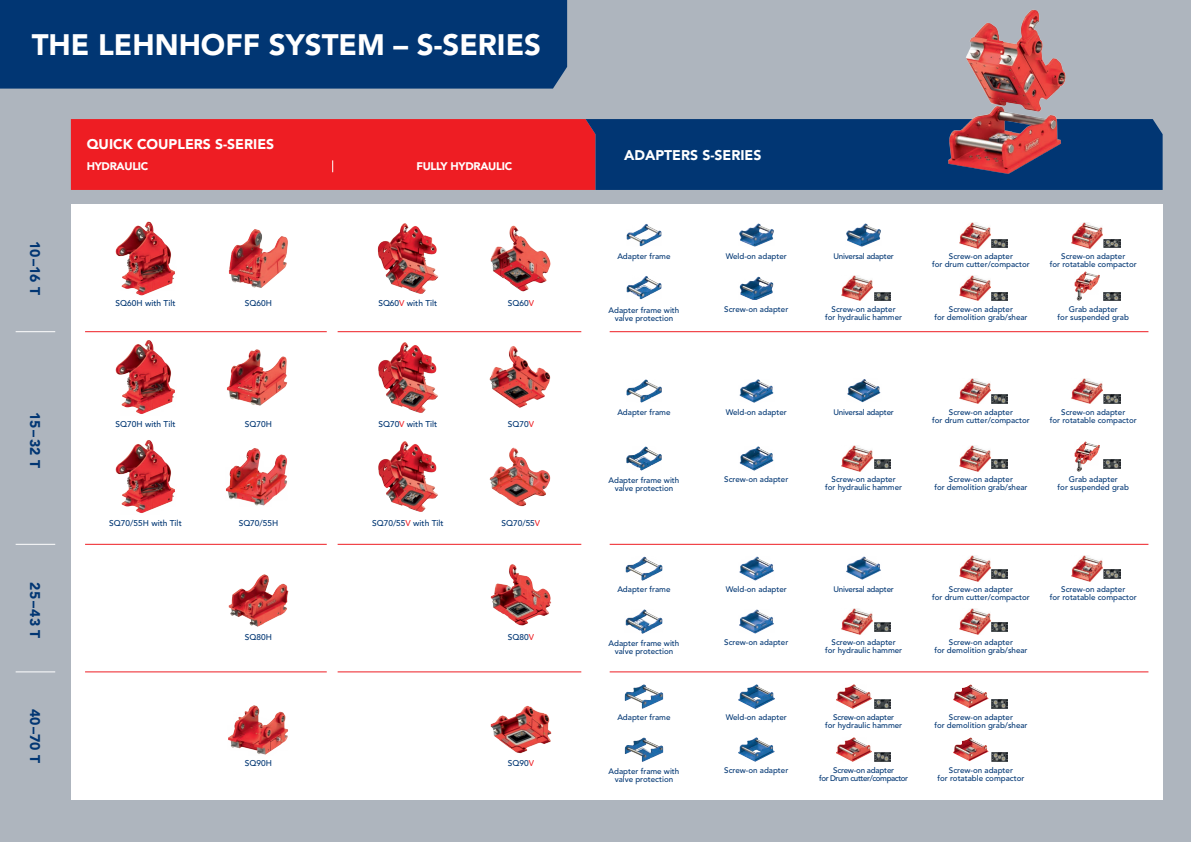
<style>
.page{position:relative;width:1191px;height:842px;background:#aeb5be}
.page>*{position:absolute;margin:0;border:0;box-sizing:border-box;transform-origin:0 0}
.t1{font:900 29.4px "Avenir LT Std";color:#fff}
.t2{font:900 14px "Avenir LT Std";color:#fff}
.t3{font:900 14px "Avenir LT Std";color:#013673}
.t4{font:900 11px "Avenir LT Std";letter-spacing:-.025em;color:#fff}
.t5{font:500 8.4px "Avenir LT Std";color:#013673}
.t6{font:500 8px/8px "Avenir LT Std";color:#013673;text-align:center}
.t7{font:500 8px "Avenir LT Std";letter-spacing:-.025em;color:#013673}
.t8{font:500 8px/8px "Avenir LT Std";letter-spacing:-.05em;color:#013673;text-align:center}
.s1{color:#ee1d23}
</style>
<div class="page">
<div style="left:71px;top:204px;width:1091px;height:595px;background:#fff"></div>
<div style="left:0;top:0;width:567px;height:89px;background:#013673"></div>
<div style="left:595px;top:119px;width:567px;height:71px;background:#013673"></div>
<hr style="left:16px;top:544px;width:39px;height:1px;background:#fff">
<hr style="left:16px;top:671px;width:39px;height:1px;background:#fff">
<hr style="left:85px;top:331px;width:496px;height:1px;background:#ee1d23">
<hr style="left:609px;top:331px;width:539px;height:1px;background:#ee1d23">
<hr style="left:85px;top:671px;width:496px;height:1px;background:#ee1d23">
<hr style="left:609px;top:671px;width:539px;height:1px;background:#ee1d23">
<img style="left:906px;top:9px;width:212px;height:171px">
<hr style="left:85px;top:544px;width:496px;height:1px;background:#ee1d23">
<hr style="left:609px;top:544px;width:539px;height:1px;background:#ee1d23">
<hr style="left:16px;top:331px;width:39px;height:1px;background:#fff">
<img style="left:228px;top:574px;width:61px;height:53px">
<img style="left:490px;top:564px;width:62px;height:62px">
<img style="left:490px;top:706px;width:62px;height:48px">
<img style="left:228px;top:705px;width:61px;height:50px">
<img style="left:228px;top:229px;width:60px;height:59px">
<img style="left:115px;top:221px;width:60px;height:74px">
<img style="left:490px;top:225px;width:61px;height:67px">
<img style="left:377px;top:223px;width:62px;height:71px">
<img style="left:226px;top:349px;width:62px;height:57px">
<img style="left:226px;top:448px;width:62px;height:58px">
<img style="left:115px;top:340px;width:60px;height:74px">
<img style="left:115px;top:440px;width:60px;height:73px">
<img style="left:489px;top:346px;width:62px;height:62px">
<img style="left:489px;top:447px;width:62px;height:60px">
<img style="left:378px;top:342px;width:60px;height:71px">
<img style="left:378px;top:441px;width:60px;height:71px">
<img style="left:874px;top:292px;width:16px;height:9px">
<img style="left:842px;top:275px;width:31px;height:26px">
<img style="left:959px;top:275px;width:31px;height:26px">
<img style="left:991px;top:292px;width:17px;height:9px">
<img style="left:1074px;top:271px;width:25px;height:30px">
<img style="left:1103px;top:292px;width:17px;height:9px">
<img style="left:626px;top:276px;width:36px;height:24px">
<img style="left:739px;top:276px;width:35px;height:24px">
<img style="left:959px;top:222px;width:31px;height:26px">
<img style="left:991px;top:239px;width:17px;height:9px">
<img style="left:1071px;top:222px;width:31px;height:26px">
<img style="left:1103px;top:239px;width:17px;height:9px">
<img style="left:626px;top:224px;width:36px;height:23px">
<img style="left:739px;top:223px;width:35px;height:24px">
<img style="left:846px;top:223px;width:35px;height:24px">
<img style="left:1103px;top:395px;width:17px;height:9px">
<img style="left:1071px;top:378px;width:31px;height:26px">
<img style="left:959px;top:378px;width:31px;height:26px">
<img style="left:991px;top:395px;width:17px;height:9px">
<img style="left:626px;top:379px;width:36px;height:24px">
<img style="left:739px;top:379px;width:35px;height:24px">
<img style="left:847px;top:379px;width:34px;height:24px">
<img style="left:874px;top:459px;width:16px;height:9px">
<img style="left:842px;top:445px;width:31px;height:26px">
<img style="left:1103px;top:459px;width:17px;height:9px">
<img style="left:1074px;top:441px;width:25px;height:30px">
<img style="left:959px;top:445px;width:31px;height:26px">
<img style="left:991px;top:459px;width:17px;height:9px">
<img style="left:739px;top:446px;width:35px;height:24px">
<img style="left:626px;top:447px;width:36px;height:23px">
<img style="left:991px;top:569px;width:17px;height:9px">
<img style="left:959px;top:555px;width:31px;height:26px">
<img style="left:1103px;top:569px;width:17px;height:9px">
<img style="left:1071px;top:555px;width:31px;height:26px">
<img style="left:625px;top:556px;width:37px;height:24px">
<img style="left:739px;top:557px;width:35px;height:23px">
<img style="left:846px;top:556px;width:35px;height:24px">
<img style="left:874px;top:622px;width:16px;height:9px">
<img style="left:842px;top:608px;width:31px;height:26px">
<img style="left:991px;top:622px;width:17px;height:9px">
<img style="left:959px;top:608px;width:31px;height:26px">
<img style="left:625px;top:609px;width:37px;height:24px">
<img style="left:739px;top:609px;width:35px;height:24px">
<img style="left:874px;top:699px;width:16px;height:9px">
<img style="left:836px;top:684px;width:35px;height:24px">
<img style="left:953px;top:684px;width:35px;height:24px">
<img style="left:991px;top:699px;width:17px;height:9px">
<img style="left:624px;top:684px;width:39px;height:25px">
<img style="left:738px;top:684px;width:37px;height:25px">
<img style="left:953px;top:737px;width:35px;height:24px">
<img style="left:991px;top:752px;width:17px;height:9px">
<img style="left:874px;top:752px;width:16px;height:9px">
<img style="left:836px;top:737px;width:35px;height:24px">
<img style="left:624px;top:737px;width:39px;height:25px">
<img style="left:738px;top:737px;width:36px;height:25px">
<svg style="left:327px;top:331px;width:11px;height:342px"></svg>
<div style="left:71px;top:119px;width:524px;height:71px;background:#ee1d23"></div>
<h1 class="t1" style="left:32px;top:27px;width:511px">THE LEHNHOFF SYSTEM – S-SERIES</h1>
<h2 class="t3" style="left:43px;top:241px;width:56px;rotate:90deg">10–16 T</h2>
<h2 class="t3" style="left:43px;top:412px;width:57px;rotate:90deg">15–32 T</h2>
<h2 class="t3" style="left:43px;top:582px;width:57px;rotate:90deg">25–43 T</h2>
<h2 class="t3" style="left:43px;top:709px;width:56px;rotate:90deg">40–70 T</h2>
<h2 class="t2" style="left:87px;top:136px;width:189px">QUICK COUPLERS S-SERIES</h2>
<h3 class="t4" style="left:87px;top:160px;width:63px">HYDRAULIC</h3>
<h3 class="t4" style="left:416px;top:160px;width:97px">FULLY HYDRAULIC</h3>
<p class="t5" style="left:116px;top:298px;width:61px">SQ60H with Tilt</p>
<p class="t5" style="left:245px;top:298px;width:29px">SQ60H</p>
<p class="t5" style="left:378px;top:298px;width:60px">SQ60<span class="s1">V</span> with Tilt</p>
<p class="t5" style="left:508px;top:298px;width:28px">SQ60<span class="s1">V</span></p>
<p class="t5" style="left:116px;top:419px;width:61px">SQ70H with Tilt</p>
<p class="t5" style="left:109px;top:518px;width:74px">SQ70/55H with Tilt</p>
<p class="t5" style="left:245px;top:419px;width:29px">SQ70H</p>
<p class="t5" style="left:239px;top:518px;width:41px">SQ70/55H</p>
<p class="t5" style="left:378px;top:419px;width:60px">SQ70<span class="s1">V</span> with Tilt</p>
<p class="t5" style="left:372px;top:518px;width:73px">SQ70/55<span class="s1">V</span> with Tilt</p>
<p class="t5" style="left:508px;top:419px;width:28px">SQ70<span class="s1">V</span></p>
<p class="t5" style="left:501px;top:518px;width:40px">SQ70/55<span class="s1">V</span></p>
<p class="t5" style="left:245px;top:632px;width:29px">SQ80H</p>
<p class="t5" style="left:508px;top:632px;width:28px">SQ80<span class="s1">V</span></p>
<p class="t5" style="left:245px;top:758px;width:29px">SQ90H</p>
<p class="t5" style="left:508px;top:758px;width:28px">SQ90<span class="s1">V</span></p>
<h2 class="t2" style="left:624px;top:146px;width:139px">ADAPTERS S-SERIES</h2>
<p class="t6" style="left:617px;top:252px;width:55px">Adapter frame</p>
<p class="t6" style="left:726px;top:252px;width:62px">Weld-on adapter</p>
<p class="t7" style="left:833px;top:252px;width:62px">Universal adapter</p>
<p class="t6" style="left:932px;top:252px;width:99px">Screw-on adapter<br>for drum cutter/compactor</p>
<p class="t6" style="left:1049px;top:252px;width:88px">Screw-on adapter<br>for rotatable compactor</p>
<p class="t6" style="left:608px;top:306px;width:72px">Adapter frame with valve protection</p>
<p class="t6" style="left:724px;top:305px;width:66px">Screw-on adapter</p>
<p class="t6" style="left:825px;top:305px;width:79px">Screw-on adapter<br>for hydraulic hammer</p>
<p class="t6" style="left:934px;top:305px;width:95px">Screw-on adapter<br>for demolition grab/shear</p>
<p class="t6" style="left:1057px;top:305px;width:73px">Grab adapter<br>for suspended grab</p>
<p class="t6" style="left:617px;top:408px;width:55px">Adapter frame</p>
<p class="t6" style="left:726px;top:408px;width:62px">Weld-on adapter</p>
<p class="t7" style="left:833px;top:407px;width:62px">Universal adapter</p>
<p class="t6" style="left:932px;top:408px;width:99px">Screw-on adapter<br>for drum cutter/compactor</p>
<p class="t6" style="left:1049px;top:408px;width:88px">Screw-on adapter<br>for rotatable compactor</p>
<p class="t6" style="left:608px;top:476px;width:72px">Adapter frame with</p>
<p class="t6" style="left:724px;top:475px;width:66px">Screw-on adapter</p>
<p class="t6" style="left:614px;top:484px;width:60px">valve protection</p>
<p class="t6" style="left:825px;top:475px;width:79px">Screw-on adapter<br>for hydraulic hammer</p>
<p class="t6" style="left:1057px;top:475px;width:73px">Grab adapter<br>for suspended grab</p>
<p class="t6" style="left:934px;top:475px;width:95px">Screw-on adapter<br>for demolition grab/shear</p>
<p class="t6" style="left:617px;top:585px;width:55px">Adapter frame</p>
<p class="t6" style="left:726px;top:585px;width:62px">Weld-on adapter</p>
<p class="t7" style="left:833px;top:585px;width:62px">Universal adapter</p>
<p class="t6" style="left:932px;top:585px;width:99px">Screw-on adapter<br>for drum cutter/compactor</p>
<p class="t6" style="left:1049px;top:585px;width:88px">Screw-on adapter<br>for rotatable compactor</p>
<p class="t6" style="left:608px;top:639px;width:72px">Adapter frame with valve protection</p>
<p class="t6" style="left:724px;top:638px;width:66px">Screw-on adapter</p>
<p class="t6" style="left:825px;top:638px;width:79px">Screw-on adapter<br>for hydraulic hammer</p>
<p class="t6" style="left:934px;top:638px;width:95px">Screw-on adapter<br>for demolition grab/shear</p>
<p class="t6" style="left:617px;top:714px;width:55px">Adapter frame</p>
<p class="t6" style="left:726px;top:714px;width:62px">Weld-on adapter</p>
<p class="t6" style="left:825px;top:714px;width:79px">Screw-on adapter<br>for hydraulic hammer</p>
<p class="t6" style="left:934px;top:714px;width:95px">Screw-on adapter<br>for demolition grab/shear</p>
<p class="t6" style="left:608px;top:767px;width:72px">Adapter frame with valve protection</p>
<p class="t6" style="left:724px;top:766px;width:66px">Screw-on adapter</p>
<p class="t8" style="left:819px;top:766px;width:91px">Screw-on adapter<br>for Drum cutter/compactor</p>
<p class="t6" style="left:937px;top:766px;width:88px">Screw-on adapter<br>for rotatable compactor</p>
</div>
